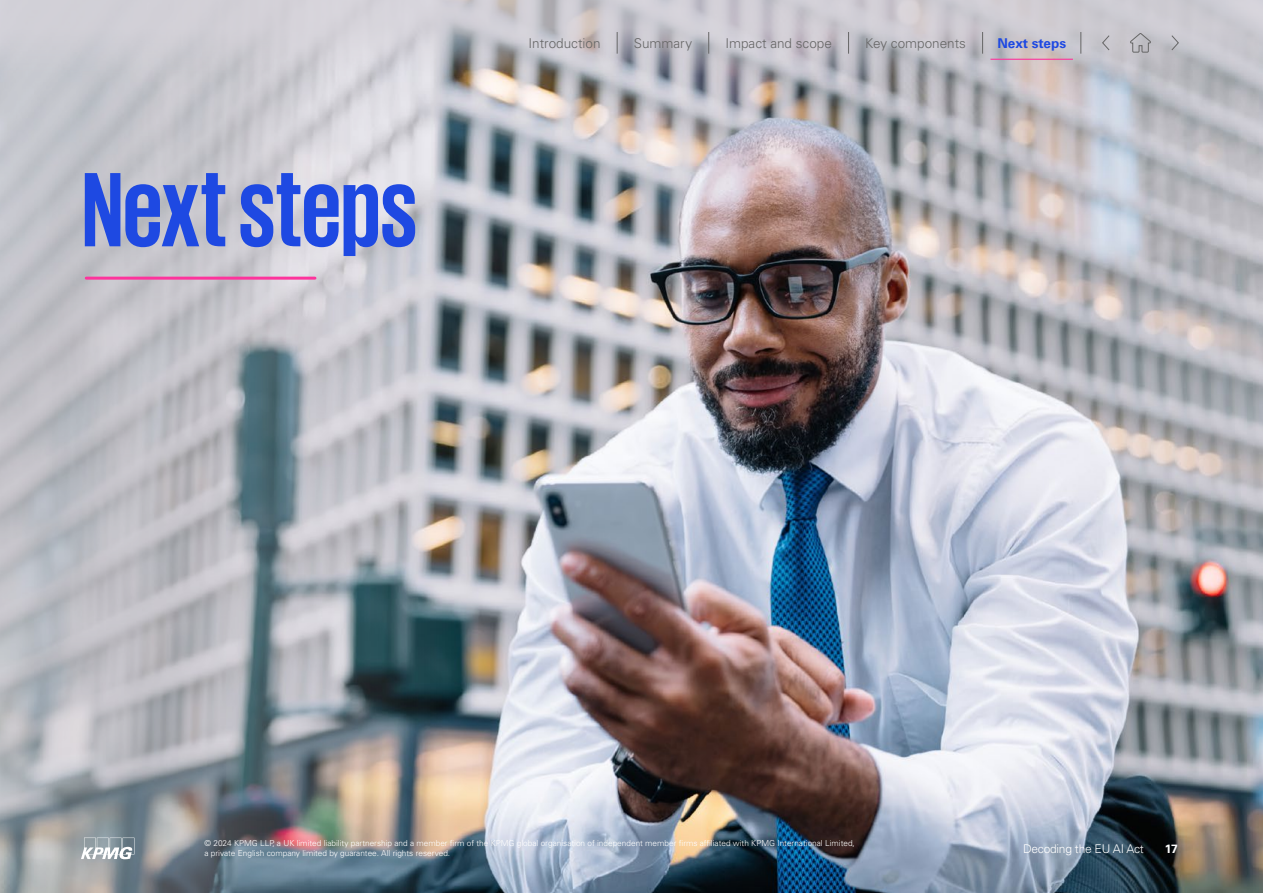
<style>
.page{position:relative;width:1263px;height:893px;background:#fff}
.page>*{position:absolute;margin:0;border:0;box-sizing:border-box;transform-origin:0 0}
.t1{font:700 108px "KPMG";letter-spacing:-.01em;color:#1e49e2}
.t2{font:300 13.5px "Univers LT Std";color:#666}
.t3{font:700 13.5px "Univers LT Std";color:#1e49e2}
.t4{font:300 12px "Univers LT Std";letter-spacing:-.02em;color:#fff}
.t5{font:700 12px "Univers LT Std";color:#fff}
.t6{font:300 8.25px/9.9px "Univers LT Std";color:#fff}
</style>
<div class="page">
<img style="left:523px;top:88px;width:740px;height:805px">
<svg style="left:0;top:88px;width:523px;height:805px;background:#aaaeb3"></svg>
<hr style="left:86px;top:277px;width:229px;height:3px;background:#fd349c">
<svg style="left:0;top:0;width:1263px;height:88px;background:#c6c4ca"></svg>
<svg style="left:81px;top:838px;width:53px;height:21px"></svg>
<svg style="left:1130px;top:33px;width:21px;height:20px"></svg>
<svg style="left:1170px;top:34px;width:9px;height:17px"></svg>
<svg style="left:1101px;top:34px;width:9px;height:17px"></svg>
<svg style="left:617px;top:32px;width:1px;height:22px"></svg>
<svg style="left:708px;top:32px;width:1px;height:22px"></svg>
<svg style="left:848px;top:32px;width:1px;height:22px"></svg>
<svg style="left:982px;top:32px;width:1px;height:22px"></svg>
<svg style="left:1080px;top:32px;width:1px;height:22px"></svg>
<hr style="left:990px;top:59px;width:83px;height:1px;background:#fd349c">
<h1 class="t1" style="left:82px;top:155px;width:337px">Next steps</h1>
<h2 class="t2" style="left:528px;top:35px;width:74px">Introduction</h2>
<h2 class="t2" style="left:634px;top:35px;width:60px">Summary</h2>
<h2 class="t2" style="left:725px;top:35px;width:108px">Impact and scope</h2>
<h2 class="t2" style="left:865px;top:35px;width:102px">Key components</h2>
<h2 class="t3" style="left:997px;top:35px;width:70px">Next steps</h2>
<p class="t6" style="left:205px;top:839px;width:652px">© 2024 KPMG LLP, a UK limited liability partnership and a member frm of the KPMG global organisation of independent member frms affliated with KPMG International Limited, a private English company limited by guarantee. All rights reserved.</p>
<h3 class="t4" style="left:1023px;top:841px;width:122px">Decoding the EU AI Act</h3>
<h3 class="t5" style="left:1165px;top:841px;width:14px">17</h3>
</div>
